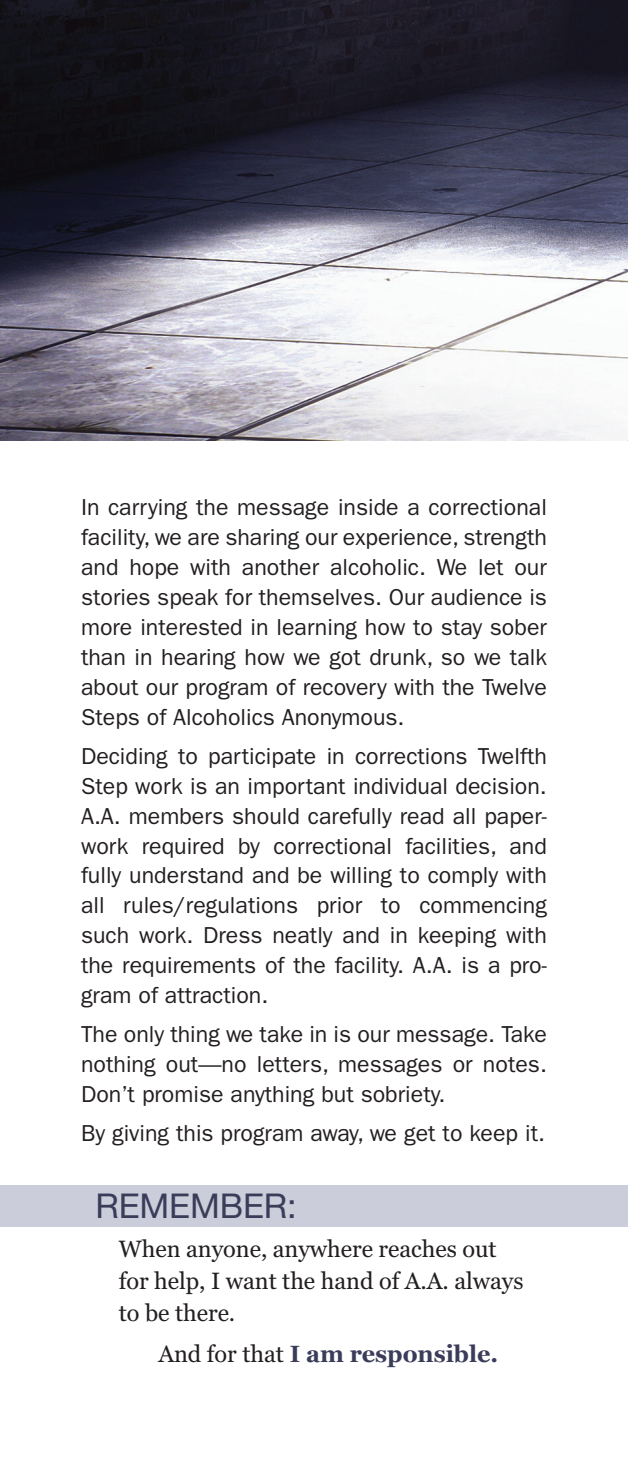
<style>
.page{position:relative;width:628px;height:1458px;background:#fff}
.page>*{position:absolute;margin:0;border:0;box-sizing:border-box;transform-origin:0 0}
.Text{font:34.2px "Helvetica Neue LT Std";letter-spacing:-.005em;color:#3b3c59}
.Text-2{font:23.4px/31.9px "Georgia Pro";letter-spacing:-.005em;color:#231f20}
.Text-3{font:700 23.4px "Georgia";letter-spacing:-.005em;color:#3b3c59}
.bodycopy{font:23.18px/29.9px "ITC Franklin Gothic Std";color:#231f20;text-align:justify}
.s1{font-family:"Georgia Pro";font-weight:400;color:#231f20}
</style>
<div class="page">
<img style="left:0;top:0;width:628px;height:440px">
<div style="left:0;top:1185px;width:628px;height:42px;background:#cccdda"></div>
<p class="bodycopy" style="left:81px;top:493px;width:467px">In carrying the message inside a correctional facility, we are sharing our experience, strength and hope with another alcoholic. We let our stories speak for themselves. Our audience is more interested in learning how to stay sober than in hearing how we got drunk, so we talk about our program of recovery with the Twelve Steps of Alcoholics Anonymous.</p>
<p class="bodycopy" style="left:81px;top:741px;width:467px">Deciding to participate in corrections Twelfth Step work is an important individual decision.<br>A.A. members should carefully read all paper&shy;work required by correctional facilities, and fully understand and be willing to comply with all rules/regulations prior to commencing such work. Dress neatly and in keeping with the requirements of the facility. A.A. is a pro&shy;gram of attraction.</p>
<p class="bodycopy" style="left:81px;top:1019px;width:467px">The only thing we take in is our message. Take nothing out—no letters, messages or notes.<br>Don’t promise anything but sobriety.</p>
<p class="bodycopy" style="left:81px;top:1118px;width:465px">By giving this program away, we get to keep it.</p>
<p class="Text" style="left:95px;top:1186px;width:203px">REMEMBER:</p>
<p class="Text-2" style="left:119px;top:1234px;width:406px">When anyone, anywhere reaches out for help, I want the hand of A.A. always to be there.</p>
<p class="Text-3" style="left:158px;top:1337px;width:341px"><span class="s1">And for that</span> I am responsible.</p>
</div>
